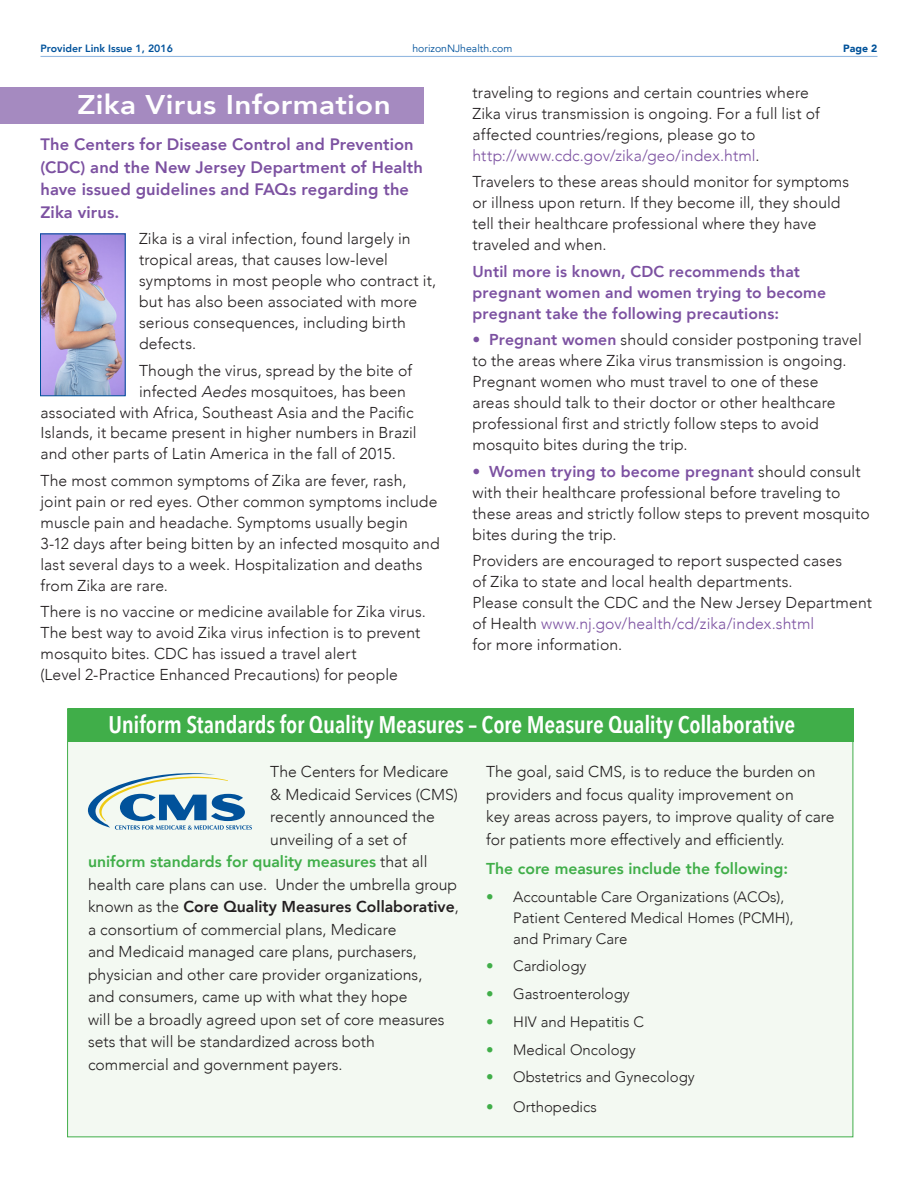
<style>
.page{position:relative;width:918px;height:1188px;background:#fff}
.page>*{position:absolute;margin:0;border:0;box-sizing:border-box;transform-origin:0 0}
.t1{font:800 27px "Avenir";letter-spacing:.01em;color:#fff;scale:1.1 1}
.t2{font:600 24px "Avenir Next Condensed";letter-spacing:-.01em;color:#fff}
.t3{font:800 16.5px/22.5px "Avenir";letter-spacing:.01em;color:#7c51a1}
.t4{font:300 15.75px/21px "Avenir";letter-spacing:.005em;color:#231f20}
.t5{font:800 15.75px/21px "Avenir";letter-spacing:.01em;color:#7c51a1}
.t6{font:800 15.75px "Avenir";color:#40ae49}
.t7{font:800 15.75px "Avenir";color:#231f20}
.t8{font:300 15px/21px "Avenir";color:#231f20}
.t9{font:800 10.5px "Avenir";color:#01529b}
.t10{font:10.5px "Avenir";color:#01529b}
.t11{font:900 10.5px "Avenir";color:#01529a}
.s1{font-style:italic}
.s2{color:#7c51a1}
.s3{font-weight:400;color:#7c51a1}
.s4{font-weight:800;color:#7c51a1}
.s5{font-weight:300;color:#231f20}
.s6{font-weight:300}
.s7{color:#40ae49}
</style>
<div class="page">
<div style="left:0;top:87px;width:423px;height:36px;background:#a58ac0"></div>
<hr style="left:40px;top:56px;width:838px;height:1px;background:#94b9e1">
<img style="left:42px;top:236px;width:82px;height:158px">
<div style="left:40px;top:234px;width:86px;height:162px;border:1px solid #01529a"></div>
<div style="left:67px;top:708px;width:786px;height:429px;background:#f3f9f2"></div>
<div style="left:68px;top:708px;width:786px;height:33px;background:#40ae49"></div>
<svg style="left:88px;top:773px;width:164px;height:57px"></svg>
<p class="t9" style="left:41px;top:39px;width:134px">Provider Link Issue 1, 2016</p>
<p class="t10" style="left:412px;top:42px;width:101px">horizonNJhealth.com</p>
<p class="t11" style="left:843px;top:39px;width:36px">Page 2</p>
<h1 class="t1" style="left:78px;top:80px;width:286px">Zika Virus Information</h1>
<p class="t3" style="left:40px;top:132px;width:384px">The Centers for Disease Control and Prevention (CDC) and the New Jersey Department of Health have issued guidelines and FAQs regarding the Zika virus.</p>
<p class="t4" style="left:139px;top:228px;width:299px">Zika is a viral infection, found largely in tropical areas, that causes low-level symptoms in most people who contract it, but has also been associated with more serious consequences, including birth defects.</p>
<p class="t4" style="left:139px;top:360px;width:275px">Though the virus, spread by the bite of</p>
<p class="t4" style="left:139px;top:381px;width:268px">infected <span class="s1">Aedes</span> mosquitoes, has been</p>
<p class="t4" style="left:41px;top:402px;width:375px">associated with Africa, Southeast Asia and the Pacific</p>
<p class="t4" style="left:41px;top:423px;width:378px">Islands, it became present in higher numbers in Brazil</p>
<p class="t4" style="left:41px;top:444px;width:357px">and other parts of Latin America in the fall of 2015.</p>
<p class="t4" style="left:41px;top:470px;width:401px">The most common symptoms of Zika are fever, rash, joint pain or red eyes. Other common symptoms include muscle pain and headache. Symptoms usually begin 3-12 days after being bitten by an infected mosquito and last several days to a week. Hospitalization and deaths from Zika are rare.</p>
<p class="t4" style="left:41px;top:601px;width:387px">There is no vaccine or medicine available for Zika virus.<br>The best way to avoid Zika virus infection is to prevent mosquito bites. CDC has issued a travel alert<br>(Level 2-Practice Enhanced Precautions) for people</p>
<p class="t4" style="left:473px;top:82px;width:349px">traveling to regions and certain countries where Zika virus transmission is ongoing. For a full list of affected countries/regions, please go to <span class="s2">http://www.cdc.gov/zika/geo/index.html</span>.</p>
<p class="t4" style="left:473px;top:172px;width:378px">Travelers to these areas should monitor for symptoms or illness upon return. If they become ill, they should tell their healthcare professional where they have traveled and when.</p>
<p class="t5" style="left:473px;top:260px;width:355px">Until more is known, CDC recommends that pregnant women and women trying to become pregnant take the following precautions:</p>
<p class="t4" style="left:473px;top:329px;width:391px"><span class="s3">•</span> <span class="s4">Pregnant women</span> should consider postponing travel to the areas where Zika virus transmission is ongoing.<br>Pregnant women who must travel to one of these<br>areas should talk to their doctor or other healthcare professional first and strictly follow steps to avoid mosquito bites during the trip.</p>
<p class="t4" style="left:473px;top:461px;width:399px"><span class="s3">•</span> <span class="s4">Women trying to become pregnant</span> should consult with their healthcare professional before traveling to these areas and strictly follow steps to prevent mosquito bites during the trip.</p>
<p class="t4" style="left:473px;top:550px;width:401px">Providers are encouraged to report suspected cases<br>of Zika to state and local health departments.<br>Please consult the CDC and the New Jersey Department of Health <span class="s2">www.nj.gov/health/cd/zika/index.shtml<br></span>for more information.</p>
<h2 class="t2" style="left:109px;top:710px;width:688px">Uniform Standards for Quality Measures – Core Measure Quality Collaborative</h2>
<p class="t4" style="left:270px;top:761px;width:180px">The Centers for Medicare</p>
<p class="t4" style="left:270px;top:784px;width:189px">&amp; Medicaid Services (CMS)</p>
<p class="t4" style="left:270px;top:806px;width:166px">recently announced the</p>
<p class="t4" style="left:270px;top:829px;width:138px">unveiling of a set of</p>
<p class="t6" style="left:88px;top:847px;width:341px">uniform standards for quality measures <span class="s5">that all</span></p>
<p class="t4" style="left:88px;top:874px;width:371px">health care plans can use. Under the umbrella group</p>
<p class="t7" style="left:88px;top:892px;width:372px"><span class="s6">known as the</span> Core Quality Measures Collaborative<span class="s6">,</span></p>
<p class="t4" style="left:88px;top:919px;width:310px">a consortium of commercial plans, Medicare</p>
<p class="t4" style="left:88px;top:941px;width:330px">and Medicaid managed care plans, purchasers,</p>
<p class="t4" style="left:88px;top:964px;width:336px">physician and other care provider organizations,</p>
<p class="t4" style="left:88px;top:986px;width:321px">and consumers, came up with what they hope</p>
<p class="t4" style="left:88px;top:1009px;width:358px">will be a broadly agreed upon set of core measures</p>
<p class="t4" style="left:88px;top:1031px;width:288px">sets that will be standardized across both</p>
<p class="t4" style="left:88px;top:1054px;width:256px">commercial and government payers.</p>
<p class="t4" style="left:486px;top:761px;width:350px;line-height:22.5px">The goal, said CMS, is to reduce the burden on providers and focus quality improvement on<br>key areas across payers, to improve quality of care for patients more effectively and efficiently.</p>
<p class="t6" style="left:486px;top:854px;width:303px">The core measures include the following:</p>
<p class="t8" style="left:513px;top:886px;width:282px;text-indent:-27px"><span class="s7">•</span> Accountable Care Organizations (ACOs),<br>Patient Centered Medical Homes (PCMH), and Primary Care</p>
<p class="t8" style="left:486px;top:956px;width:102px"><span class="s7">•</span> Cardiology</p>
<p class="t8" style="left:486px;top:984px;width:145px"><span class="s7">•</span> Gastroenterology</p>
<p class="t8" style="left:486px;top:1011px;width:159px"><span class="s7">•</span> HIV and Hepatitis C</p>
<p class="t8" style="left:486px;top:1039px;width:151px"><span class="s7">•</span> Medical Oncology</p>
<p class="t8" style="left:486px;top:1067px;width:210px"><span class="s7">•</span> Obstetrics and Gynecology</p>
<p class="t8" style="left:486px;top:1096px;width:112px"><span class="s7">•</span> Orthopedics</p>
</div>
